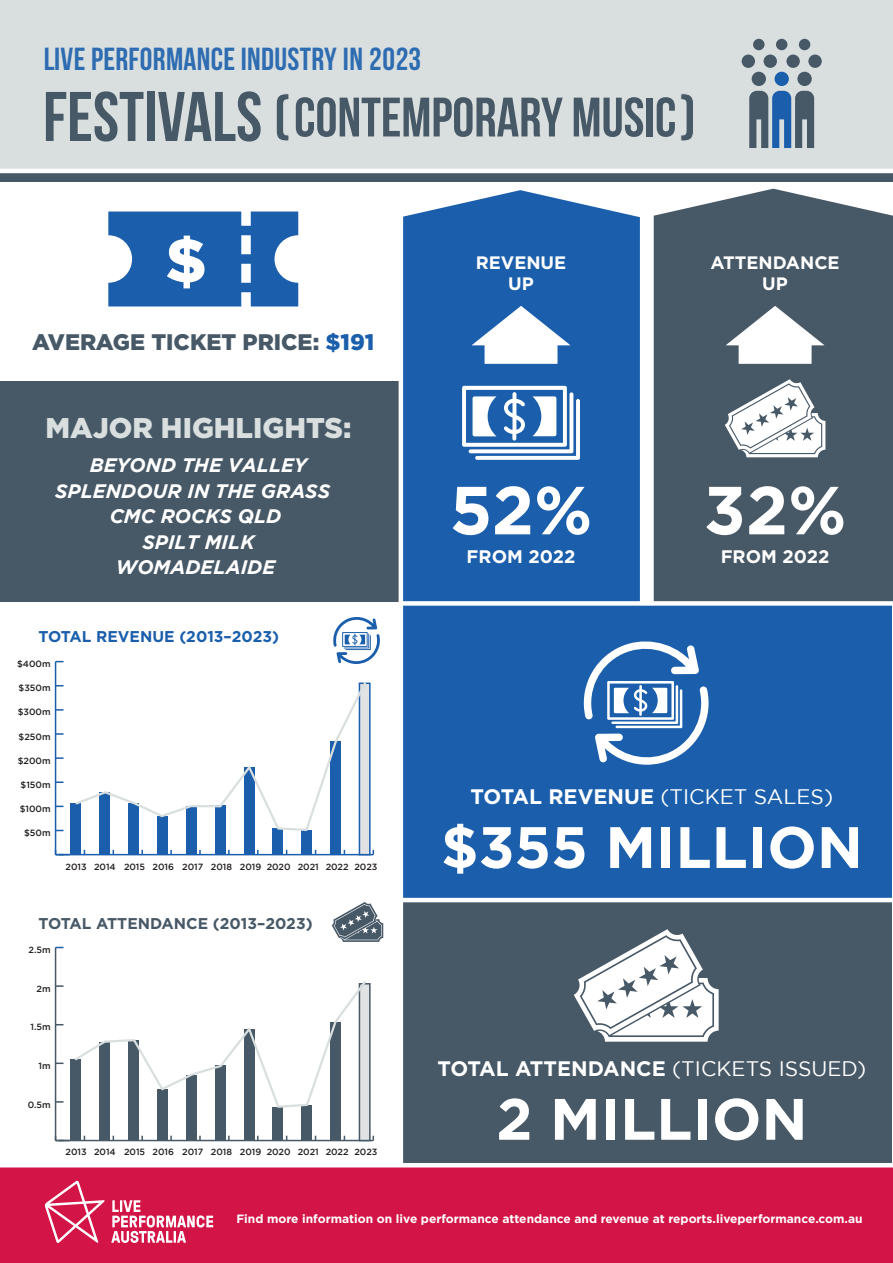
<style>
.page{position:relative;width:893px;height:1263px;background:#fff}
.page>*{position:absolute;margin:0;border:0;box-sizing:border-box;transform-origin:0 0}
.t1{font:700 67.8px "Gotham";color:#fff}
.t2{font:900 61.65px "Gotham";color:#fff}
.t3{font:700 58.35px "Gotham";color:#fff}
.t4{font:55.5px "Bebas Neue";color:#475866}
.t5{font:31.95px "Bebas Neue";letter-spacing:.01em;color:#1b5fac}
.t6{font:900 28.5px "Gotham";color:#d9dfdf}
.t7{font:900 22.5px "Gotham";color:#475866}
.t8{font:700 21px "Gotham";color:#fff}
.t9{font:21px "Gotham";color:#fff}
.t10{font:italic 700 19.5px "Gotham";color:#fff}
.t11{font:700 18.15px "Gotham";color:#fff}
.t12{font:700 18px/21.6px "Gotham";color:#fff;text-align:center}
.t13{font:700 15.6px "Gotham";color:#475866}
.t14{font:700 15.6px "Gotham";color:#1b5fac}
.t15{font:700 13.5px "Gotham";color:#fff}
.t16{font:700 12px "Gotham";color:#fff}
.t17{font:500 9px "Gotham";color:#231f20}
.s1{font-size:70.05px}
.s2{font-size:67.5px}
.s3{color:#1b5fac}
.s4{font-weight:700}
.s5{font-weight:400}
.s6{font-style:italic}
</style>
<div class="page">
<div style="left:0;top:382px;width:401px;height:220px;background:#475866"></div>
<div style="left:0;top:1165px;width:893px;height:98px;background:#d21446"></div>
<svg style="left:45px;top:1181px;width:168px;height:62px"></svg>
<div style="left:0;top:0;width:893px;height:172px;background:#d9dfdf"></div>
<div style="left:654px;top:189px;width:239px;height:412px;background:#475866"></div>
<div style="left:403px;top:190px;width:237px;height:411px;background:#1b5fac"></div>
<div style="left:400px;top:603px;width:492px;height:297px;background:#1b5fac"></div>
<div style="left:400px;top:900px;width:492px;height:265px;background:#475866"></div>
<div style="left:0;top:171px;width:893px;height:10px;background:#475866"></div>
<svg style="left:583px;top:641px;width:126px;height:124px"></svg>
<hr style="left:0;top:1163px;width:893px;height:4px;background:#fff">
<hr style="left:400px;top:898px;width:492px;height:4px;background:#fff">
<div style="left:401px;top:601px;width:492px;height:5px;background:#fff"></div>
<hr style="left:0;top:169px;width:893px;height:4px;background:#fff">
<hr style="left:399px;top:189px;width:4px;height:976px;background:#fff">
<svg style="left:574px;top:929px;width:145px;height:113px"></svg>
<svg style="left:108px;top:212px;width:190px;height:94px;background:#3974b7"></svg>
<div style="left:797px;top:72px;width:15px;height:14px;background:#475866;border-radius:50%"></div>
<div style="left:774px;top:72px;width:15px;height:14px;background:#1b5fac;border-radius:50%"></div>
<div style="left:752px;top:72px;width:14px;height:14px;background:#475866;border-radius:50%"></div>
<div style="left:799px;top:39px;width:11px;height:11px;background:#475866;border-radius:50%"></div>
<div style="left:776px;top:39px;width:11px;height:11px;background:#475866;border-radius:50%"></div>
<div style="left:753px;top:39px;width:11px;height:11px;background:#475866;border-radius:50%"></div>
<div style="left:764px;top:55px;width:13px;height:13px;background:#475866;border-radius:50%"></div>
<div style="left:786px;top:55px;width:14px;height:13px;background:#475866;border-radius:50%"></div>
<div style="left:808px;top:55px;width:14px;height:13px;background:#475866;border-radius:50%"></div>
<div style="left:742px;top:55px;width:13px;height:13px;background:#475866;border-radius:50%"></div>
<svg style="left:749px;top:91px;width:65px;height:57px"></svg>
<svg style="left:333px;top:617px;width:47px;height:47px"></svg>
<svg style="left:332px;top:902px;width:51px;height:40px"></svg>
<hr style="left:56px;top:854px;width:317px;height:1px;background:#1b5fac">
<hr style="left:55px;top:662px;width:1px;height:193px;background:#1b5fac">
<svg style="left:56px;top:781px;width:8px;height:2px"></svg>
<svg style="left:56px;top:757px;width:8px;height:2px"></svg>
<svg style="left:56px;top:733px;width:8px;height:2px"></svg>
<svg style="left:56px;top:709px;width:8px;height:2px"></svg>
<div style="left:71px;top:803px;width:10px;height:52px;background:#1b5fac"></div>
<div style="left:99px;top:792px;width:11px;height:63px;background:#1b5fac"></div>
<div style="left:128px;top:803px;width:11px;height:52px;background:#1b5fac"></div>
<div style="left:157px;top:816px;width:11px;height:39px;background:#1b5fac"></div>
<div style="left:186px;top:806px;width:11px;height:49px;background:#1b5fac"></div>
<div style="left:215px;top:805px;width:10px;height:50px;background:#1b5fac"></div>
<div style="left:244px;top:767px;width:10px;height:88px;background:#1b5fac"></div>
<div style="left:273px;top:828px;width:10px;height:27px;background:#1b5fac"></div>
<div style="left:302px;top:830px;width:10px;height:25px;background:#1b5fac"></div>
<div style="left:331px;top:741px;width:10px;height:114px;background:#1b5fac"></div>
<div style="left:359px;top:682px;width:12px;height:173px;background:#e1e2e4;border:2px solid #1b5fac"></div>
<svg style="left:56px;top:850px;width:13px;height:4px"></svg>
<hr style="left:56px;top:1140px;width:317px;height:1px;background:#475866">
<hr style="left:55px;top:947px;width:1px;height:193px;background:#475866">
<svg style="left:56px;top:1101px;width:8px;height:2px"></svg>
<svg style="left:56px;top:1062px;width:8px;height:2px"></svg>
<svg style="left:56px;top:985px;width:8px;height:2px"></svg>
<div style="left:71px;top:1059px;width:10px;height:81px;background:#475866"></div>
<div style="left:99px;top:1041px;width:11px;height:99px;background:#475866"></div>
<div style="left:128px;top:1040px;width:11px;height:100px;background:#475866"></div>
<div style="left:157px;top:1088px;width:11px;height:52px;background:#475866"></div>
<div style="left:186px;top:1075px;width:11px;height:65px;background:#475866"></div>
<div style="left:215px;top:1065px;width:10px;height:75px;background:#475866"></div>
<div style="left:244px;top:1029px;width:10px;height:111px;background:#475866"></div>
<div style="left:273px;top:1107px;width:10px;height:33px;background:#475866"></div>
<div style="left:302px;top:1105px;width:10px;height:35px;background:#475866"></div>
<div style="left:331px;top:1022px;width:10px;height:118px;background:#475866"></div>
<div style="left:359px;top:983px;width:12px;height:158px;background:#e1e2e4;border:2px solid #475866"></div>
<svg style="left:55px;top:1136px;width:14px;height:5px"></svg>
<svg style="left:75px;top:682px;width:293px;height:150px"></svg>
<svg style="left:75px;top:981px;width:293px;height:128px"></svg>
<svg style="left:462px;top:386px;width:118px;height:74px"></svg>
<svg style="left:725px;top:379px;width:100px;height:78px"></svg>
<svg style="left:472px;top:306px;width:98px;height:58px"></svg>
<svg style="left:726px;top:306px;width:99px;height:58px"></svg>
<h3 class="t5" style="left:43px;top:42px;width:379px">LIVE PERFORMANCE INDUSTRY IN 2023</h3>
<h3 class="t4" style="left:43px;top:87px;width:655px"><span class="s1">FESTIVALS</span> <span class="s2">(</span>CONTEMPORARY MUSIC<span class="s2">)</span></h3>
<h2 class="t2" style="left:165px;top:225px;width:43px">$</h2>
<h3 class="t7" style="left:32px;top:329px;width:343px">AVERAGE TICKET PRICE: <span class="s3">$191</span></h3>
<h3 class="t6" style="left:45px;top:411px;width:307px">MAJOR HIGHLIGHTS:</h3>
<h3 class="t10" style="left:90px;top:454px;width:218px">BEYOND THE VALLEY</h3>
<h3 class="t10" style="left:55px;top:479px;width:276px">SPLENDOUR IN THE GRASS</h3>
<h3 class="t10" style="left:110px;top:505px;width:173px">CMC ROCKS QLD</h3>
<h3 class="t10" style="left:142px;top:530px;width:114px">SPILT MILK</h3>
<h3 class="t10" style="left:116px;top:556px;width:161px">WOMADELAIDE</h3>
<h3 class="t14" style="left:38px;top:627px;width:242px">TOTAL REVENUE (2013–2023)</h3>
<p class="t17" style="left:17px;top:659px;width:35px">$400m</p>
<p class="t17" style="left:19px;top:683px;width:33px">$350m</p>
<p class="t17" style="left:18px;top:707px;width:34px">$300m</p>
<p class="t17" style="left:19px;top:731px;width:33px">$250m</p>
<p class="t17" style="left:18px;top:755px;width:34px">$200m</p>
<h3 class="t12" style="left:476px;top:251px;width:92px">REVENUE<br>UP</h3>
<h1 class="t1" style="left:450px;top:471px;width:144px">52%</h1>
<h3 class="t11" style="left:467px;top:546px;width:110px">FROM 2022</h3>
<h3 class="t12" style="left:710px;top:251px;width:131px">ATTENDANCE<br>UP</h3>
<h1 class="t1" style="left:704px;top:471px;width:144px">32%</h1>
<h3 class="t11" style="left:721px;top:546px;width:110px">FROM 2022</h3>
<p class="t17" style="left:21px;top:779px;width:32px">$150m</p>
<p class="t17" style="left:20px;top:804px;width:32px">$100m</p>
<p class="t17" style="left:24px;top:828px;width:28px">$50m</p>
<p class="t17" style="left:65px;top:862px;width:313px">2013 2014 2015 2016 2017 2018 2019 2020 2021 2022 2023</p>
<h3 class="t13" style="left:38px;top:915px;width:276px">TOTAL ATTENDANCE (2013–2023)</h3>
<p class="t17" style="left:29px;top:945px;width:24px">2.5m</p>
<p class="t17" style="left:37px;top:983px;width:16px">2m</p>
<p class="t17" style="left:30px;top:1022px;width:22px">1.5m</p>
<p class="t17" style="left:38px;top:1060px;width:14px">1m</p>
<p class="t17" style="left:28px;top:1099px;width:24px">0.5m</p>
<p class="t17" style="left:65px;top:1147px;width:313px">2013 2014 2015 2016 2017 2018 2019 2020 2021 2022 2023</p>
<h3 class="t9" style="left:471px;top:785px;width:364px"><span class="s4">TOTAL REVENUE</span> (TICKET SALES)</h3>
<h3 class="t3" style="left:441px;top:813px;width:423px">$355 MILLION</h3>
<h3 class="t8" style="left:437px;top:1056px;width:431px">TOTAL ATTENDANCE <span class="s5">(TICKETS ISSUED)</span></h3>
<h3 class="t3" style="left:496px;top:1085px;width:313px">2 MILLION</h3>
<h3 class="t15" style="left:245px;top:1210px;width:596px">Find more information on Live Performance in 2017 at <span class="s6">reports.liveperformance.com.au</span></h3>
<h3 class="t16" style="left:236px;top:1211px;width:628px">Find more information on live performance attendance and revenue at reports.liveperformance.com.au</h3>
</div>
